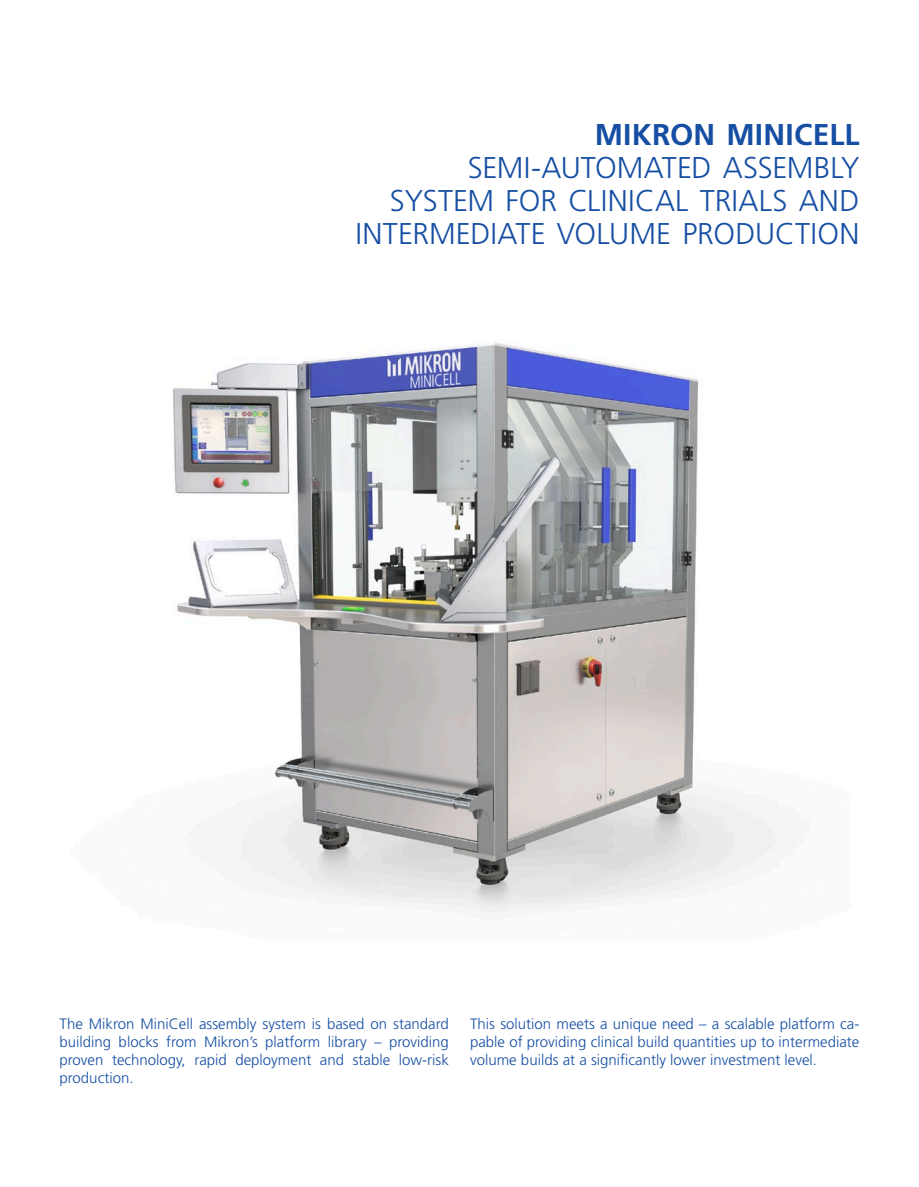
<style>
.page{position:relative;width:919px;height:1187px;background:#fff}
.page>*{position:absolute;margin:0;border:0;box-sizing:border-box;transform-origin:0 0}
.t1{font:300 30px/33px "Frutiger LT Std";letter-spacing:.005em;color:#154ea3;text-align:right}
.t2{font:700 30px "Frutiger LT Std";letter-spacing:.005em;color:#154ea3}
.t3{font:300 15px/18px "Frutiger LT Std";color:#154ea3;text-align:justify}
</style>
<div class="page">
<img style="left:173px;top:342px;width:607px;height:570px">
<h1 class="t2" style="left:594px;top:117px;width:266px">MIKRON MINICELL</h1>
<h1 class="t1" style="left:355px;top:152px;width:505px">SEMI-AUTOMATED ASSEMBLY<br>SYSTEM FOR CLINICAL TRIALS AND<br>INTERMEDIATE VOLUME PRODUCTION</h1>
<p class="t3" style="left:60px;top:1014px;width:391px">The Mikron MiniCell assembly system is based on standard building blocks from Mikron’s platform library – providing proven technology, rapid deployment and stable low-risk production.</p>
<p class="t3" style="left:470px;top:1014px;width:391px">This solution meets a unique need – a scalable platform ca&shy;pable of providing clinical build quantities up to intermediate volume builds at a significantly lower investment level.</p>
</div>
